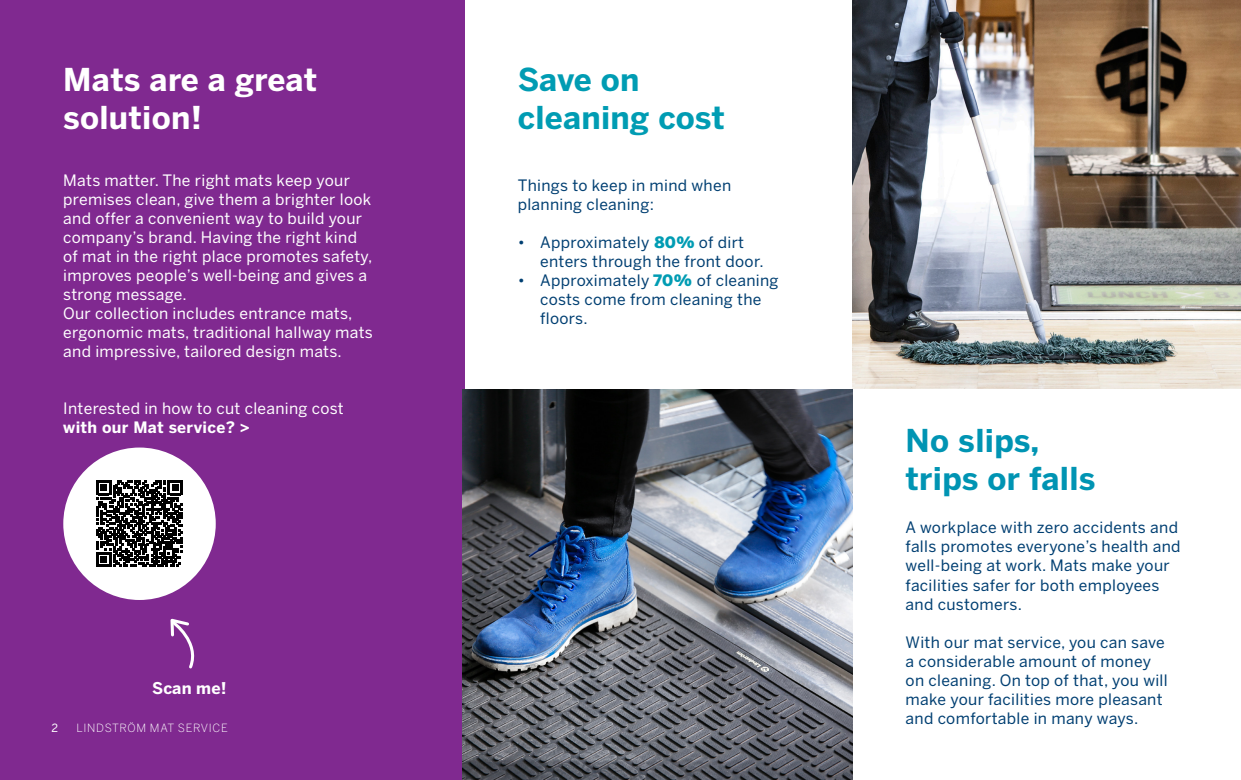
<style>
.page{position:relative;width:1241px;height:780px;background:#fff}
.page>*{position:absolute;margin:0;border:0;box-sizing:border-box;transform-origin:0 0}
.t1{font:700 31.25px/38px "Benton Sans";letter-spacing:.01em;color:#fff}
.t2{font:700 31.25px/38px "Benton Sans";letter-spacing:.01em;color:#0094b3}
.t3{font:700 31.25px/38px "Benton Sans";letter-spacing:.005em;color:#009cb3}
.Nosto_small{font:700 16.12px "Benton Sans";letter-spacing:.005em;color:#fff}
.t4{font:15.62px/19px "Benton Sans";letter-spacing:.02em;color:#003f72}
.Ingressi{font:15.62px/19px "Benton Sans";letter-spacing:.02em;color:#fff}
.Ingressi-2{font:700 15.62px "Benton Sans";letter-spacing:.02em;color:#fff}
.t5{font:300 11.25px "Benton Sans";letter-spacing:.06em;color:#fff}
.t6{font:11.25px "Benton Sans";color:#fff}
.s1{font-weight:900;color:#009cb3}
</style>
<div class="page">
<img style="left:852px;top:0;width:388px;height:388px">
<div style="left:0;top:0;width:465px;height:780px;background:#802990"></div>
<img style="left:462px;top:389px;width:390px;height:391px">
<div style="left:63px;top:447px;width:153px;height:153px;background:#fff;border-radius:50%"></div>
<svg style="left:169px;top:616px;width:31px;height:55px;background:#9249a0"></svg>
<svg style="left:96px;top:480px;width:87px;height:87px"></svg>
<h1 class="t1" style="left:63px;top:61px;width:255px">Mats are a great solution!</h1>
<p class="Ingressi" style="left:63px;top:171px;width:311px">Mats matter. The right mats keep your premises clean, give them a brighter look and offer a convenient way to build your company’s brand. Having the right kind of mat in the right place promotes safety, improves people’s well-being and gives a strong message.</p>
<p class="Ingressi" style="left:63px;top:304px;width:311px">Our collection includes entrance mats, ergonomic mats, traditional hallway mats and impressive, tailored design mats.</p>
<p class="Ingressi" style="left:63px;top:399px;width:282px">Interested in how to cut cleaning cost</p>
<p class="Ingressi-2" style="left:63px;top:418px;width:188px">with our Mat service? &gt;</p>
<p class="Nosto_small" style="left:152px;top:677px;width:76px">Scan me!</p>
<p class="t6" style="left:51px;top:721px;width:8px">2</p>
<p class="t5" style="left:77px;top:721px;width:153px">LINDSTRÖM MAT SERVICE</p>
<h2 class="t3" style="left:517px;top:61px;width:209px">Save on cleaning cost</h2>
<h2 class="t4" style="left:517px;top:176px;width:215px">Things to keep in mind when planning cleaning:</h2>
<p class="t4" style="left:540px;top:233px;width:225px;text-indent:-22px">• Approximately <span class="s1">80%</span> of dirt enters through the front door.</p>
<p class="t4" style="left:540px;top:271px;width:240px;text-indent:-22px">• Approximately <span class="s1">70%</span> of cleaning costs come from cleaning the floors.</p>
<h2 class="t2" style="left:905px;top:422px;width:191px">No slips, trips or falls</h2>
<h2 class="t4" style="left:905px;top:518px;width:276px">A workplace with zero accidents and falls promotes everyone’s health and well-being at work. Mats make your facilities safer for both employees and customers.</h2>
<h2 class="t4" style="left:905px;top:632px;width:263px">With our mat service, you can save a considerable amount of money on cleaning. On top of that, you will make your facilities more pleasant and comfortable in many ways.</h2>
</div>
